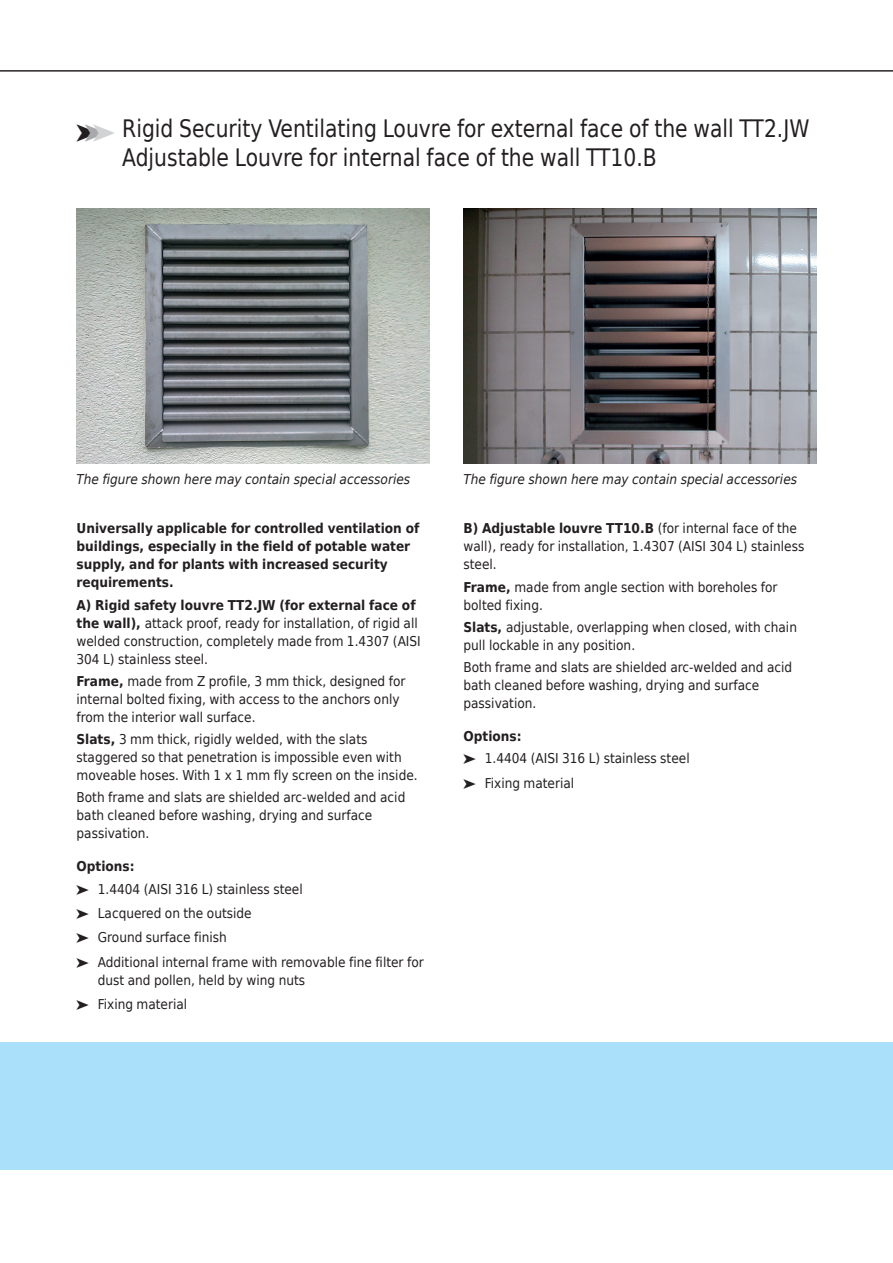
<style>
.page{position:relative;width:893px;height:1263px;background:#fff}
.page>*{position:absolute;margin:0;border:0;box-sizing:border-box;transform-origin:0 0}
.t1{font:24px/28.8px "Huber Tec";color:#231f20;scale:.94 1}
.t2{font:24px "Huber Tec";color:#231f20}
.t3{font:13.5px/18px "Huber Tec";color:#231f20}
.t4{font:700 13.5px/18px "Huber Tec";color:#231f20}
.t5{font:italic 13.5px "Huber Tec";color:#231f20}
.s1{color:#a8a9ad}
.s2{color:#d1d2d4}
.s3{font-weight:700}
</style>
<div class="page">
<hr style="left:0;top:71px;width:893px;height:1px;background:#231f20">
<div style="left:0;top:1042px;width:893px;height:127px;background:#aae0f9"></div>
<img style="left:77px;top:208px;width:352px;height:255px">
<img style="left:463px;top:208px;width:353px;height:255px">
<p class="t1" style="left:122px;top:115px;width:732px">Rigid Security Ventilating Louvre for external face of the wall TT2.JW<br>Adjustable Louvre for internal face of the wall TT10.B</p>
<h1 class="t2" style="left:77px;top:123px;width:40px">➤<span class="s1">➤</span><span class="s2">➤</span></h1>
<p class="t5" style="left:77px;top:472px;width:335px">The figure shown here may contain special accessories</p>
<p class="t5" style="left:463px;top:472px;width:335px">The figure shown here may contain special accessories</p>
<p class="t4" style="left:77px;top:520px;width:344px">Universally applicable for controlled ventilation of buildings, especially in the field of potable water supply, and for plants with increased security requirements.</p>
<p class="t3" style="left:77px;top:596px;width:346px"><span class="s3">A) Rigid safety louvre TT2.JW (for external face of the wall),</span> attack proof, ready for installation, of rigid all welded construction, completely made from 1.4307 (AISI 304 L) stainless steel.</p>
<p class="t3" style="left:77px;top:672px;width:330px"><span class="s3">Frame,</span> made from Z profile, 3 mm thick, designed for internal bolted fixing, with access to the anchors only from the interior wall surface.</p>
<p class="t3" style="left:77px;top:730px;width:343px"><span class="s3">Slats,</span> 3 mm thick, rigidly welded, with the slats staggered so that penetration is impossible even with moveable hoses. With 1 x 1 mm fly screen on the inside.</p>
<p class="t3" style="left:77px;top:789px;width:330px">Both frame and slats are shielded arc-welded and acid bath cleaned before washing, drying and surface passivation.</p>
<p class="t4" style="left:77px;top:857px;width:60px">Options:</p>
<p class="t3" style="left:77px;top:880px;width:228px">➤ 1.4404 (AISI 316 L) stainless steel</p>
<p class="t3" style="left:77px;top:904px;width:177px">➤ Lacquered on the outside</p>
<p class="t3" style="left:77px;top:928px;width:152px">➤ Ground surface finish</p>
<p class="t3" style="left:98px;top:953px;width:327px;text-indent:-21px">➤ Additional internal frame with removable fine filter for dust and pollen, held by wing nuts</p>
<p class="t3" style="left:77px;top:995px;width:112px">➤ Fixing material</p>
<p class="t3" style="left:463px;top:520px;width:342px"><span class="s3">B) Adjustable louvre TT10.B</span> (for internal face of the wall), ready for installation, 1.4307 (AISI 304 L) stainless steel.</p>
<p class="t3" style="left:463px;top:578px;width:315px"><span class="s3">Frame,</span> made from angle section with boreholes for bolted fixing.</p>
<p class="t3" style="left:463px;top:618px;width:335px"><span class="s3">Slats,</span> adjustable, overlapping when closed, with chain pull lockable in any position.</p>
<p class="t3" style="left:463px;top:658px;width:330px">Both frame and slats are shielded arc-welded and acid bath cleaned before washing, drying and surface passivation.</p>
<p class="t4" style="left:463px;top:727px;width:60px">Options:</p>
<p class="t3" style="left:463px;top:749px;width:228px">➤ 1.4404 (AISI 316 L) stainless steel</p>
<p class="t3" style="left:463px;top:774px;width:112px">➤ Fixing material</p>
</div>
